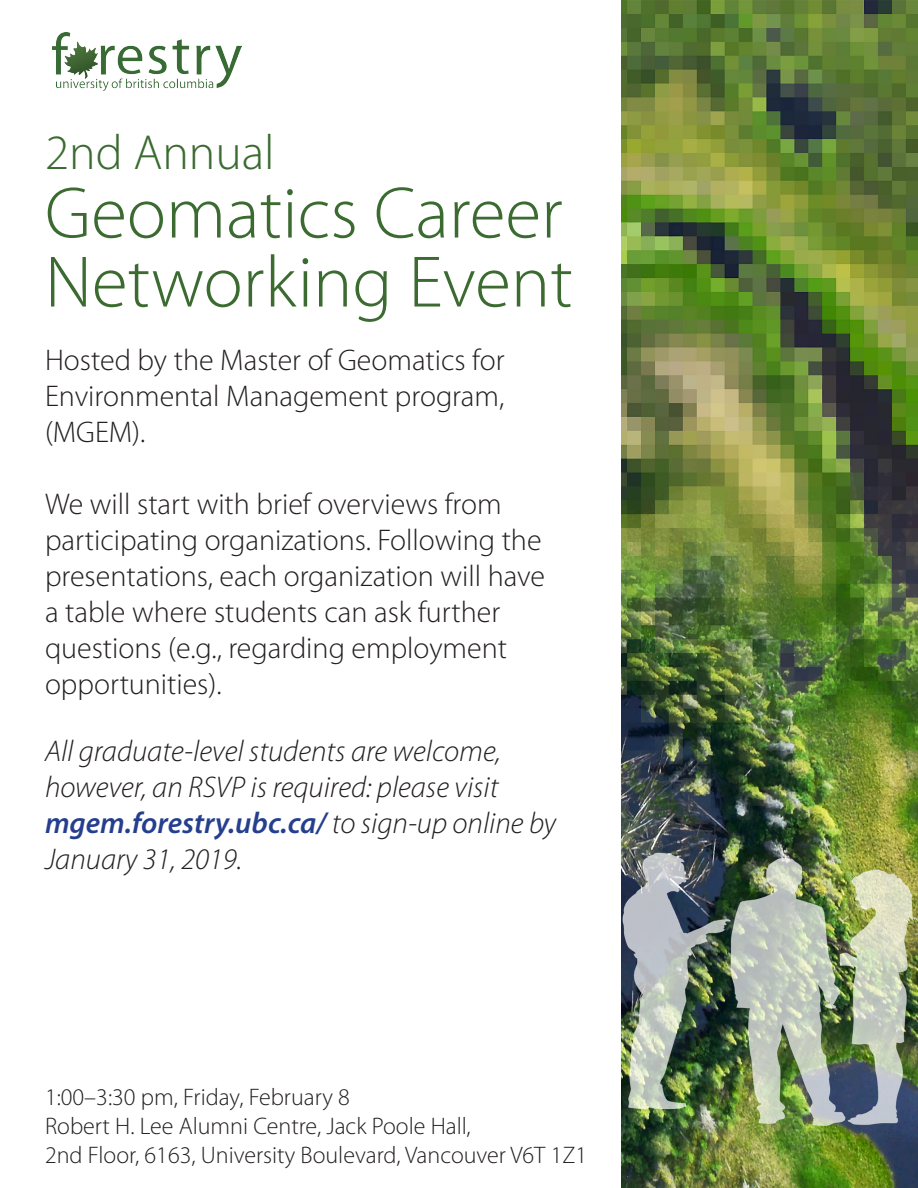
<style>
.page{position:relative;width:918px;height:1188px;background:#fff}
.page>*{position:absolute;margin:0;border:0;box-sizing:border-box;transform-origin:0 0}
.t1{font:300 73.5px/69px "Myriad Pro";color:#3b6b30}
.t2{font:300 49.5px "Myriad Pro";color:#3b6b30}
.t3{font:300 30px/36px "Myriad Pro";color:#231f20;text-align:justify}
.t4{font:italic 300 30px/36px "Myriad Pro";color:#231f20}
.t5{font:300 24px/28.8px "Myriad Pro";color:#231f20}
.s1{font-weight:600;color:#253f8e}
</style>
<div class="page">
<img style="left:621px;top:0;width:297px;height:1188px">
<img style="left:52px;top:33px;width:190px;height:57px">
<p class="t2" style="left:45px;top:125px;width:231px">2nd Annual</p>
<p class="t1" style="left:45px;top:180px;width:529px">Geomatics Career<br>Networking Event</p>
<p class="t3" style="left:45px;top:342px;width:461px">Hosted by the Master of Geomatics for Environmental Management program, (MGEM).</p>
<p class="t3" style="left:45px;top:486px;width:502px;text-align:left">We will start with brief overviews from participating organizations. Following the presentations, each organization will have a table where students can ask further questions (e.g., regarding employment opportunities).</p>
<p class="t4" style="left:45px;top:734px;width:513px">All graduate-level students are welcome, however, an RSVP is required: please visit <span class="s1">mgem.forestry.ubc.ca/</span> to sign-up online by January 31, 2019.</p>
<p class="t5" style="left:45px;top:1083px;width:307px">1:00–3:30 pm, Friday, February 8</p>
<p class="t5" style="left:45px;top:1112px;width:544px">Robert H. Lee Alumni Centre, Jack Poole Hall,<br>2nd Floor, 6163, University Boulevard, Vancouver V6T 1Z1</p>
</div>
